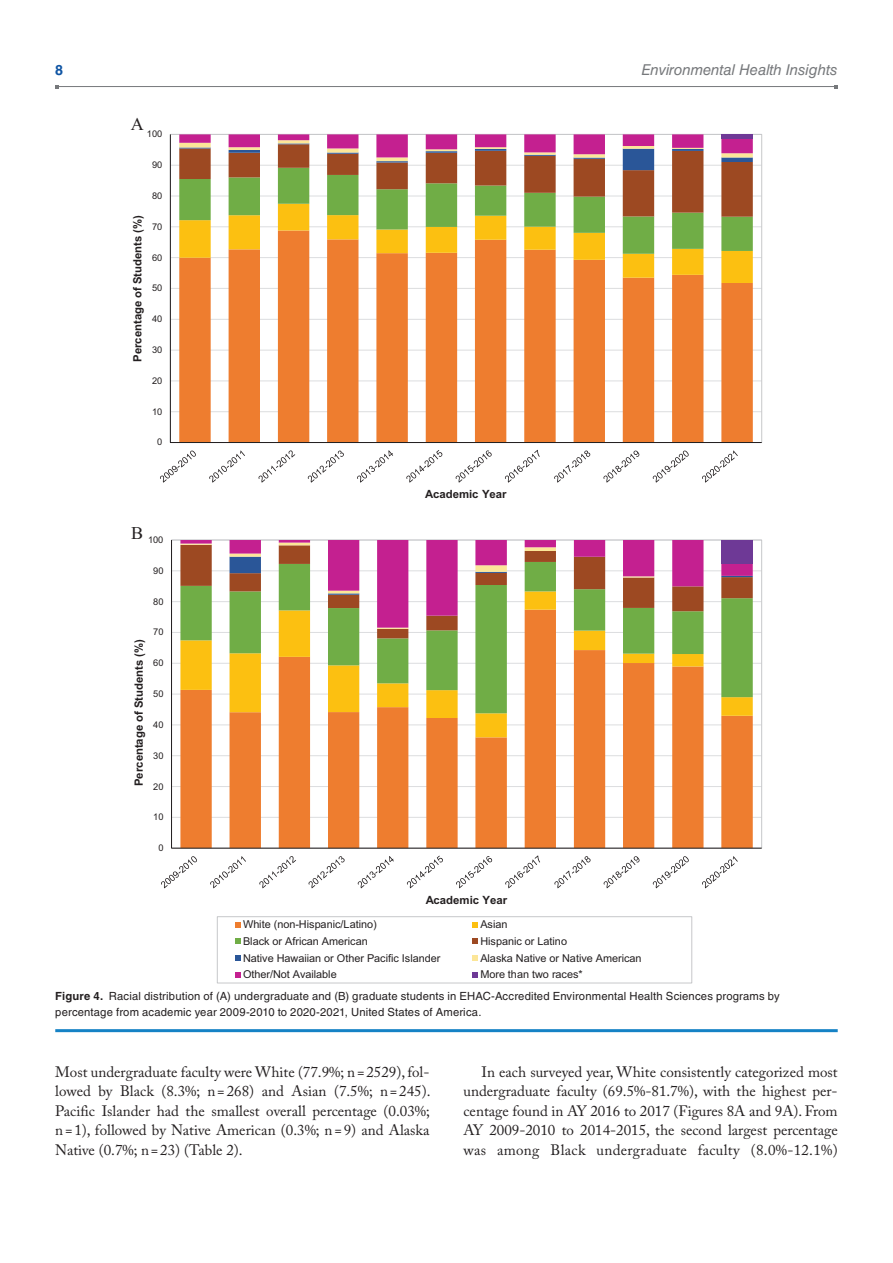
<style>
.page{position:relative;width:893px;height:1263px;background:#fff}
.page>*{position:absolute;margin:0;border:0;box-sizing:border-box;transform-origin:0 0}
.t1{font:18px "Times New Roman";color:#231f20}
.t2{font:15px/19.5px "Adobe Caslon Pro";color:#231f20;text-align:justify}
.t3{font:italic 15px "Helvetica LT Std";letter-spacing:-.005em;color:#76787b}
.t4{font:700 14.25px "Helvetica LT Std";color:#1055a4}
.t5{font:700 11.4px "Arial";color:#231f20}
.t6{font:11.25px/16.5px "Helvetica LT Std";letter-spacing:.015em;color:#231f20}
.t7{font:10.8px "Arial";color:#231f20}
.t8{font:9.3px "Arial";letter-spacing:.005em;color:#231f20}
.s1{font-weight:700}
</style>
<div class="page">
<hr style="left:57px;top:86px;width:779px;height:1px;background:#76787b">
<hr style="left:55px;top:1029px;width:783px;height:3px;background:#1582c5">
<hr style="left:170px;top:411px;width:592px;height:1px;background:#dcdddf">
<hr style="left:170px;top:380px;width:592px;height:1px;background:#dcdddf">
<hr style="left:170px;top:350px;width:592px;height:1px;background:#dcdddf">
<hr style="left:170px;top:319px;width:592px;height:1px;background:#dcdddf">
<hr style="left:170px;top:288px;width:592px;height:1px;background:#dcdddf">
<hr style="left:170px;top:257px;width:592px;height:1px;background:#dcdddf">
<hr style="left:170px;top:226px;width:592px;height:1px;background:#dcdddf">
<hr style="left:170px;top:196px;width:592px;height:1px;background:#dcdddf">
<hr style="left:170px;top:165px;width:592px;height:1px;background:#dcdddf">
<svg style="left:179px;top:283px;width:574px;height:159px;fill:#ee7d2f"></svg>
<svg style="left:179px;top:254px;width:574px;height:29px"></svg>
<svg style="left:179px;top:217px;width:574px;height:37px"></svg>
<svg style="left:179px;top:134px;width:574px;height:83px"></svg>
<div style="left:721px;top:134px;width:32px;height:5px;background:#6e3996"></div>
<hr style="left:170px;top:134px;width:1px;height:308px;background:#231f20">
<hr style="left:170px;top:442px;width:592px;height:1px;background:#231f20">
<svg style="left:160px;top:451px;width:36px;height:32px"></svg>
<svg style="left:209px;top:450px;width:36px;height:33px"></svg>
<svg style="left:258px;top:450px;width:37px;height:33px"></svg>
<svg style="left:308px;top:451px;width:36px;height:32px"></svg>
<svg style="left:357px;top:450px;width:36px;height:33px"></svg>
<svg style="left:406px;top:450px;width:36px;height:33px"></svg>
<svg style="left:456px;top:450px;width:36px;height:33px"></svg>
<svg style="left:505px;top:450px;width:35px;height:33px"></svg>
<svg style="left:554px;top:450px;width:36px;height:33px"></svg>
<svg style="left:603px;top:451px;width:36px;height:32px"></svg>
<svg style="left:653px;top:451px;width:36px;height:32px"></svg>
<svg style="left:702px;top:450px;width:36px;height:33px"></svg>
<hr style="left:172px;top:817px;width:590px;height:1px;background:#dcdddf">
<hr style="left:172px;top:786px;width:590px;height:1px;background:#dcdddf">
<hr style="left:172px;top:755px;width:590px;height:1px;background:#dcdddf">
<hr style="left:172px;top:724px;width:590px;height:1px;background:#dcdddf">
<hr style="left:172px;top:694px;width:590px;height:1px;background:#dcdddf">
<hr style="left:172px;top:663px;width:590px;height:1px;background:#dcdddf">
<hr style="left:172px;top:632px;width:590px;height:1px;background:#dcdddf">
<hr style="left:172px;top:601px;width:590px;height:1px;background:#dcdddf">
<hr style="left:172px;top:570px;width:590px;height:1px;background:#dcdddf">
<svg style="left:180px;top:737px;width:573px;height:111px;fill:#ee7d2f"></svg>
<svg style="left:180px;top:713px;width:573px;height:24px;fill:#ee7d2f"></svg>
<svg style="left:180px;top:638px;width:573px;height:75px"></svg>
<svg style="left:180px;top:629px;width:573px;height:9px"></svg>
<svg style="left:180px;top:540px;width:573px;height:88px"></svg>
<div style="left:721px;top:540px;width:32px;height:23px;background:#6e3996"></div>
<hr style="left:171px;top:540px;width:1px;height:308px;background:#231f20">
<hr style="left:172px;top:848px;width:590px;height:1px;background:#231f20">
<svg style="left:161px;top:856px;width:36px;height:32px"></svg>
<svg style="left:210px;top:856px;width:36px;height:32px"></svg>
<svg style="left:259px;top:856px;width:37px;height:32px"></svg>
<svg style="left:308px;top:856px;width:37px;height:32px"></svg>
<svg style="left:358px;top:856px;width:36px;height:32px"></svg>
<svg style="left:407px;top:855px;width:36px;height:33px"></svg>
<svg style="left:456px;top:856px;width:36px;height:32px"></svg>
<svg style="left:505px;top:855px;width:35px;height:33px"></svg>
<svg style="left:554px;top:856px;width:37px;height:32px"></svg>
<svg style="left:604px;top:856px;width:36px;height:32px"></svg>
<svg style="left:653px;top:856px;width:36px;height:32px"></svg>
<svg style="left:702px;top:856px;width:36px;height:32px"></svg>
<div style="left:217px;top:916px;width:475px;height:67px;border:1px solid #c7c8ca"></div>
<svg style="left:235px;top:922px;width:6px;height:6px"></svg>
<svg style="left:473px;top:922px;width:5px;height:6px"></svg>
<svg style="left:235px;top:939px;width:6px;height:5px"></svg>
<svg style="left:473px;top:939px;width:5px;height:5px"></svg>
<svg style="left:235px;top:955px;width:6px;height:6px"></svg>
<svg style="left:473px;top:955px;width:5px;height:6px"></svg>
<svg style="left:235px;top:972px;width:6px;height:5px"></svg>
<svg style="left:473px;top:972px;width:5px;height:5px"></svg>
<p class="t4" style="left:55px;top:61px;width:9px">8</p>
<p class="t3" style="left:641px;top:61px;width:198px">Environmental Health Insights</p>
<p class="t1" style="left:131px;top:114px;width:15px">A</p>
<p class="t8" style="left:147px;top:128px;width:17px">100</p>
<p class="t8" style="left:152px;top:158px;width:12px">90</p>
<p class="t5" style="left:129px;top:362px;width:148px;rotate:-90deg">P necre gat e o f S ut d ne st %( )</p>
<p class="t8" style="left:152px;top:189px;width:12px">80</p>
<p class="t8" style="left:152px;top:220px;width:12px">70</p>
<p class="t8" style="left:152px;top:251px;width:12px">60</p>
<p class="t8" style="left:152px;top:282px;width:12px">50</p>
<p class="t8" style="left:152px;top:313px;width:12px">40</p>
<p class="t8" style="left:152px;top:343px;width:12px">30</p>
<p class="t8" style="left:152px;top:374px;width:12px">20</p>
<p class="t8" style="left:152px;top:405px;width:12px">10</p>
<p class="t8" style="left:157px;top:436px;width:7px">0</p>
<p class="t1" style="left:131px;top:523px;width:14px">B</p>
<p class="t8" style="left:148px;top:533px;width:17px">100</p>
<p class="t8" style="left:153px;top:564px;width:12px">90</p>
<p class="t8" style="left:153px;top:595px;width:12px">80</p>
<p class="t5" style="left:131px;top:786px;width:148px;rotate:-90deg">P necre gat e o f S ut d ne st %( )</p>
<p class="t8" style="left:153px;top:626px;width:12px">70</p>
<p class="t8" style="left:153px;top:656px;width:12px">60</p>
<p class="t8" style="left:153px;top:687px;width:12px">50</p>
<p class="t8" style="left:153px;top:718px;width:12px">40</p>
<p class="t8" style="left:153px;top:749px;width:12px">30</p>
<p class="t8" style="left:153px;top:780px;width:12px">20</p>
<p class="t8" style="left:153px;top:811px;width:12px">10</p>
<p class="t8" style="left:158px;top:841px;width:7px">0</p>
<p class="t5" style="left:425px;top:486px;width:83px">Academic Year</p>
<p class="t5" style="left:426px;top:892px;width:83px">Academic Year</p>
<p class="t7" style="left:243px;top:917px;width:135px">White (non-Hispanic/Latino)</p>
<p class="t7" style="left:480px;top:917px;width:29px">Asian</p>
<p class="t7" style="left:243px;top:934px;width:126px">Black or African American</p>
<p class="t7" style="left:480px;top:934px;width:88px">Hispanic or Latino</p>
<p class="t7" style="left:243px;top:950px;width:199px">Native Hawaiian or Other Pacific Islander</p>
<p class="t7" style="left:480px;top:950px;width:163px">Alaska Native or Native American</p>
<p class="t7" style="left:243px;top:967px;width:95px">Other/Not Available</p>
<p class="t7" style="left:480px;top:967px;width:104px">More than two races*</p>
<p class="t6" style="left:55px;top:988px;width:726px"><span class="s1">Figure 4.</span> Racial distribution of (A) undergraduate and (B) graduate students in EHAC-Accredited Environmental Health Sciences programs by percentage from academic year 2009-2010 to 2020-2021, United States of America.</p>
<p class="t2" style="left:55px;top:1062px;width:377px">Most undergraduate faculty were White (77.9%; n=2529), fol&shy;lowed by Black (8.3%; n=268) and Asian (7.5%; n=245).<br>Pacific Islander had the smallest overall percentage (0.03%; n= 1), followed by Native American (0.3%; n=9) and Alaska Native (0.7%; n=23) (Table 2).</p>
<p class="t2" style="left:463px;top:1062px;width:376px;text-indent:18px">In each surveyed year, White consistently categorized most undergraduate faculty (69.5%-81.7%), with the highest per&shy;centage found in AY 2016 to 2017 (Figures 8A and 9A). From AY 2009-2010 to 2014-2015, the second largest percentage was among Black undergraduate faculty (8.0%-12.1%)</p>
</div>
